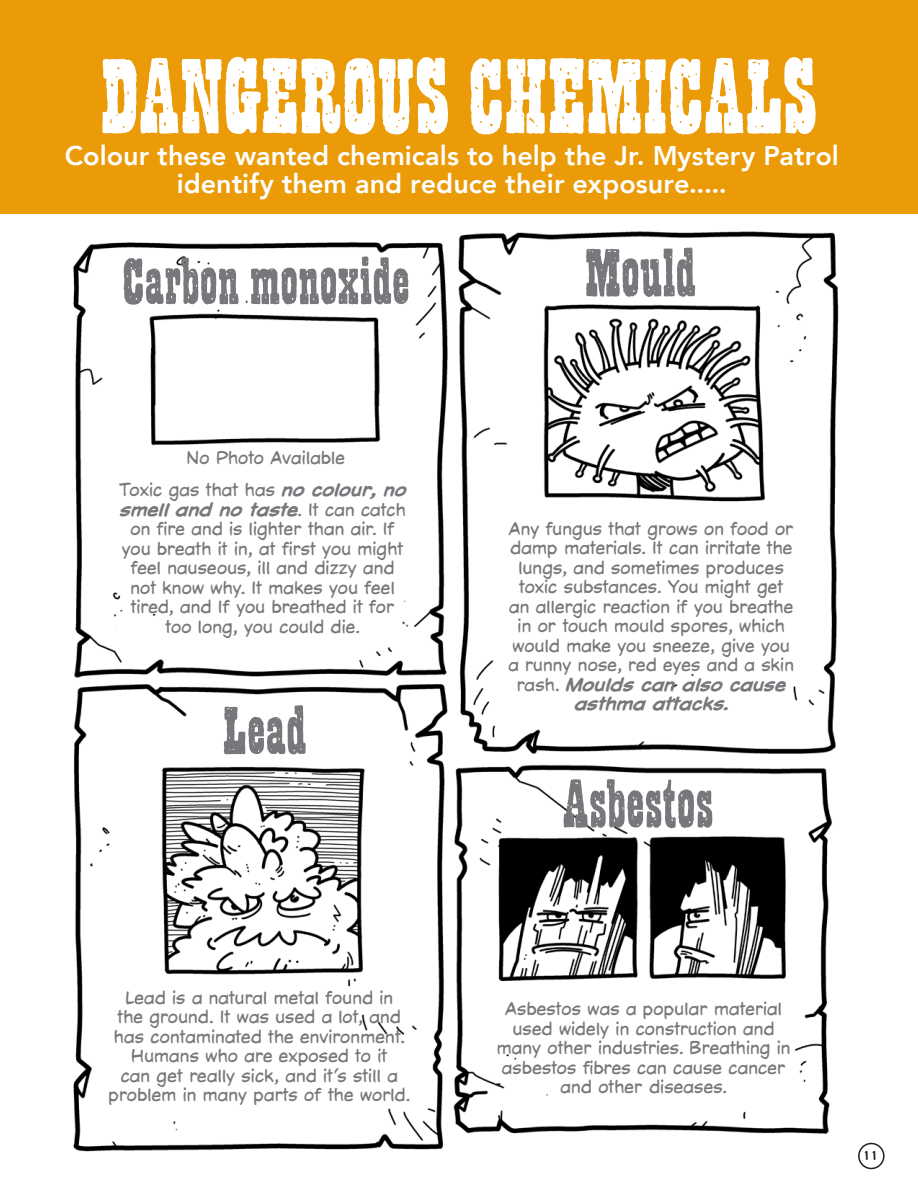
<style>
.page{position:relative;width:918px;height:1188px;background:#fff}
.page>*{position:absolute;margin:0;border:0;box-sizing:border-box;transform-origin:0 0}
.t1{font:112.8px "Wanted Std";letter-spacing:-.01em;color:#fff}
.t2{font:72px "Wanted Std";letter-spacing:-.005em;color:#76787b}
.t3{font:69px "Wanted Std";letter-spacing:-.005em;color:#76787b}
.t4{font:800 27px "Avenir";color:#fff}
.t5{font:18px/19.5px "CC Dave Gibbons Lower";letter-spacing:.005em;color:#76787b;text-align:center}
.t6{font:15px "Larisch";color:#231f20}
.s1{font-weight:700;font-style:italic}
</style>
<div class="page">
<img style="left:73px;top:231px;width:766px;height:921px">
<div style="left:0;top:0;width:918px;height:214px;background:#ea9b07"></div>
<div style="left:858px;top:1143px;width:27px;height:26px;border:2px solid #231f20;border-radius:50%"></div>
<p class="t1" style="left:100px;top:34px;width:719px">DANGEROUS CHEMICALS</p>
<p class="t4" style="left:65px;top:134px;width:776px">Colour these wanted chemicals to help the Jr. Mystery Patrol</p>
<p class="t4" style="left:177px;top:163px;width:552px">identify them and reduce their exposure.....</p>
<p class="t3" style="left:122px;top:243px;width:290px">Carbon monoxide</p>
<p class="t2" style="left:585px;top:233px;width:113px">Mould</p>
<p class="t5" style="left:186px;top:449px;width:160px">No Photo Available</p>
<p class="t5" style="left:119px;top:481px;width:288px">Toxic gas that has <span class="s1">no colour, no smell and no taste</span>. It can catch on fire and is lighter than air. If you breath it in, at first you might feel nauseous, ill and dizzy and not know why. It makes you feel tired, and If you breathed it for too long, you could die.</p>
<p class="t2" style="left:222px;top:691px;width:86px">Lead</p>
<p class="t5" style="left:509px;top:520px;width:287px">Any fungus that grows on food or damp materials. It can irritate the lungs, and sometimes produces toxic substances. You might get an allergic reaction if you breathe in or touch mould spores, which would make you sneeze, give you a runny nose, red eyes and a skin rash. <span class="s1">Moulds can also cause asthma attacks.</span></p>
<p class="t2" style="left:563px;top:764px;width:153px">Asbestos</p>
<p class="t5" style="left:109px;top:988px;width:303px">Lead is a natural metal found in<br>the ground. It was used a lot, and has contaminated the environment.<br>Humans who are exposed to it<br>can get really sick, and it’s still a problem in many parts of the world.</p>
<p class="t5" style="left:497px;top:1000px;width:295px">Asbestos was a popular material used widely in construction and many other industries. Breathing in asbestos fibres can cause cancer and other diseases.</p>
<p class="t6" style="left:863px;top:1148px;width:16px">11</p>
</div>
